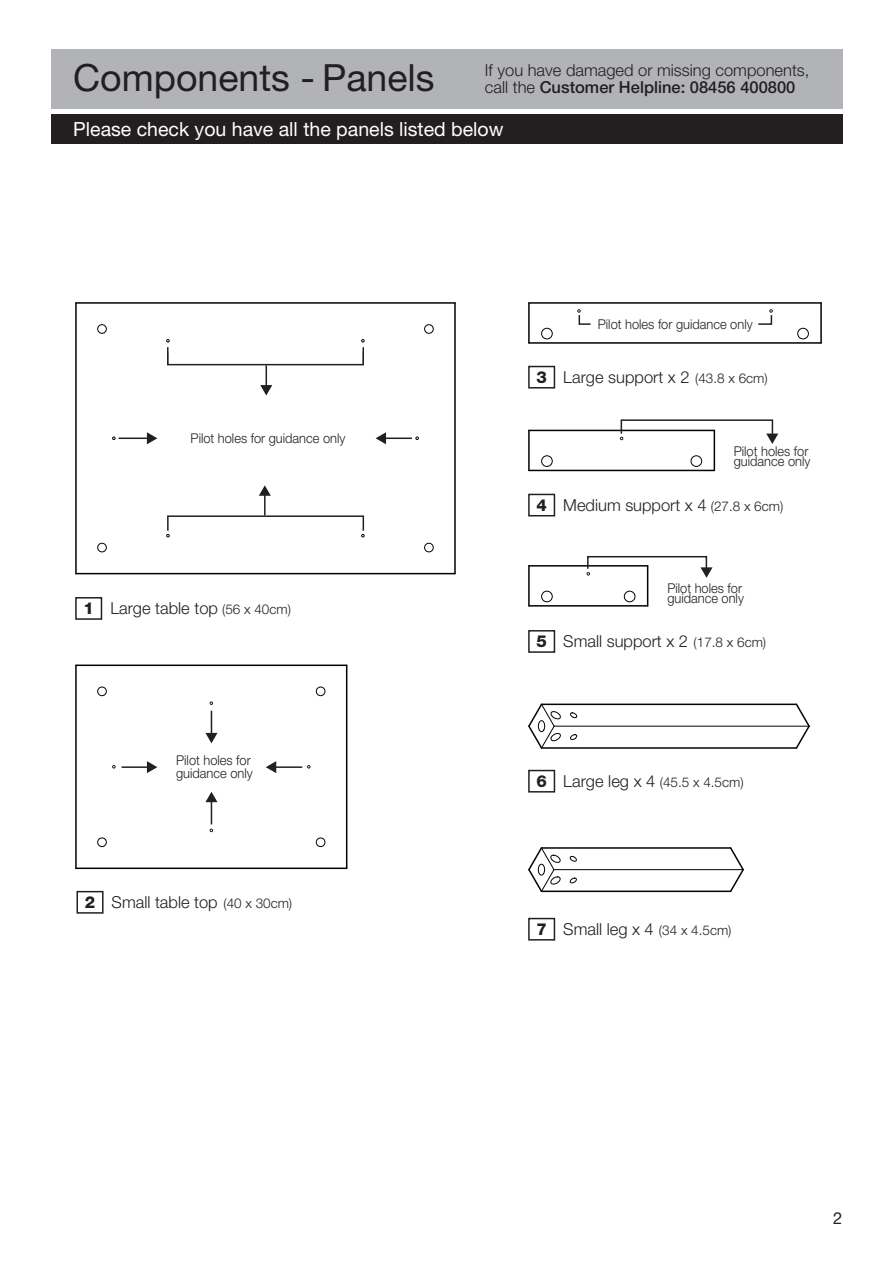
<style>
.page{position:relative;width:893px;height:1262px;background:#fff}
.page>*{position:absolute;margin:0;border:0;box-sizing:border-box;transform-origin:0 0}
.t1{font:37.5px "Helvetica Neue LT Std";color:#231f20}
.t2{font:19.5px "Helvetica Neue LT Std";color:#fff}
.t3{font:300 16.5px/16.5px "Helvetica Neue LT Std";color:#231f20}
.t4{font:16.5px "Helvetica Neue LT Std";color:#231f20}
.t5{font:300 13.5px/10.5px "Helvetica Neue LT Std";color:#231f20;scale:.95 1}
.t6{font:300 13.5px "Helvetica Neue LT Std";color:#231f20}
.s1{font-weight:500}
.s2{font-weight:800}
.s3{font-size:13.5px}
.s4{font-weight:800;font-size:16.5px}
.s5{font-size:16.5px}
</style>
<div class="page">
<div style="left:51px;top:115px;width:791px;height:29px;background:#231f20"></div>
<div style="left:51px;top:50px;width:791px;height:59px;background:#b2b3b7"></div>
<div style="left:75px;top:597px;width:27px;height:23px;border:2px solid #231f20"></div>
<div style="left:97px;top:324px;width:10px;height:10px;border:1px solid #030303;border-radius:50%"></div>
<div style="left:424px;top:324px;width:9px;height:10px;border:1px solid #030303;border-radius:50%"></div>
<div style="left:424px;top:543px;width:9px;height:9px;border:1px solid #030303;border-radius:50%"></div>
<div style="left:97px;top:543px;width:10px;height:9px;border:1px solid #030303;border-radius:50%"></div>
<hr style="left:76px;top:302px;width:379px;height:2px;background:#030303">
<hr style="left:454px;top:303px;width:1px;height:270px;background:#030303">
<hr style="left:554px;top:726px;width:255px;height:1px;background:#030303">
<hr style="left:541px;top:747px;width:255px;height:1px;background:#030303">
<svg style="left:570px;top:734px;width:7px;height:6px"></svg>
<hr style="left:541px;top:703px;width:255px;height:2px;background:#030303">
<svg style="left:794px;top:703px;width:16px;height:46px"></svg>
<svg style="left:528px;top:703px;width:33px;height:46px"></svg>
<svg style="left:570px;top:712px;width:7px;height:6px"></svg>
<hr style="left:554px;top:869px;width:189px;height:1px;background:#030303">
<hr style="left:541px;top:890px;width:189px;height:2px;background:#030303">
<svg style="left:569px;top:877px;width:8px;height:6px"></svg>
<hr style="left:541px;top:847px;width:189px;height:1px;background:#030303">
<svg style="left:728px;top:847px;width:16px;height:46px"></svg>
<svg style="left:528px;top:847px;width:33px;height:46px"></svg>
<svg style="left:569px;top:855px;width:8px;height:7px"></svg>
<div style="left:797px;top:328px;width:11px;height:11px;border:1px solid #030303;border-radius:50%"></div>
<div style="left:541px;top:328px;width:11px;height:11px;border:1px solid #030303;border-radius:50%"></div>
<hr style="left:529px;top:302px;width:292px;height:2px;background:#030303">
<hr style="left:820px;top:303px;width:1px;height:40px;background:#030303">
<div style="left:624px;top:591px;width:11px;height:11px;border:1px solid #030303;border-radius:50%"></div>
<div style="left:541px;top:591px;width:11px;height:11px;border:1px solid #030303;border-radius:50%"></div>
<hr style="left:529px;top:565px;width:118px;height:1px;background:#030303">
<hr style="left:647px;top:566px;width:1px;height:40px;background:#030303">
<div style="left:690px;top:455px;width:12px;height:12px;border:1px solid #030303;border-radius:50%"></div>
<div style="left:541px;top:455px;width:11px;height:12px;border:1px solid #030303;border-radius:50%"></div>
<hr style="left:529px;top:430px;width:185px;height:1px;background:#030303">
<hr style="left:713px;top:430px;width:2px;height:40px;background:#030303">
<div style="left:97px;top:686px;width:10px;height:10px;border:1px solid #030303;border-radius:50%"></div>
<div style="left:316px;top:686px;width:9px;height:10px;border:1px solid #030303;border-radius:50%"></div>
<div style="left:316px;top:837px;width:9px;height:10px;border:1px solid #030303;border-radius:50%"></div>
<div style="left:97px;top:837px;width:10px;height:10px;border:1px solid #030303;border-radius:50%"></div>
<hr style="left:76px;top:664px;width:271px;height:2px;background:#030303">
<hr style="left:346px;top:665px;width:1px;height:203px;background:#030303">
<hr style="left:76px;top:573px;width:379px;height:1px;background:#030303">
<hr style="left:75px;top:303px;width:2px;height:270px;background:#030303">
<hr style="left:529px;top:342px;width:292px;height:2px;background:#030303">
<hr style="left:528px;top:303px;width:1px;height:40px;background:#030303">
<hr style="left:529px;top:605px;width:118px;height:1px;background:#030303">
<hr style="left:528px;top:566px;width:1px;height:40px;background:#030303">
<hr style="left:529px;top:470px;width:185px;height:1px;background:#030303">
<hr style="left:528px;top:430px;width:1px;height:40px;background:#030303">
<hr style="left:76px;top:867px;width:271px;height:2px;background:#030303">
<hr style="left:75px;top:665px;width:2px;height:203px;background:#030303">
<div style="left:76px;top:891px;width:27px;height:22px;border:2px solid #231f20"></div>
<div style="left:528px;top:366px;width:27px;height:22px;border:2px solid #231f20"></div>
<div style="left:528px;top:494px;width:27px;height:22px;border:2px solid #231f20"></div>
<div style="left:528px;top:630px;width:27px;height:23px;border:2px solid #231f20"></div>
<div style="left:528px;top:769px;width:27px;height:23px;border:2px solid #231f20"></div>
<div style="left:528px;top:917px;width:27px;height:23px;border:2px solid #231f20"></div>
<svg style="left:112px;top:436px;width:3px;height:4px"></svg>
<hr style="left:167px;top:364px;width:197px;height:1px;background:#231f20">
<svg style="left:166px;top:339px;width:4px;height:25px"></svg>
<svg style="left:361px;top:339px;width:3px;height:25px"></svg>
<svg style="left:260px;top:385px;width:12px;height:10px"></svg>
<hr style="left:265px;top:365px;width:2px;height:27px;background:#231f20">
<hr style="left:167px;top:515px;width:197px;height:2px;background:#231f20">
<svg style="left:361px;top:517px;width:3px;height:20px"></svg>
<svg style="left:166px;top:517px;width:4px;height:20px"></svg>
<svg style="left:259px;top:485px;width:12px;height:30px"></svg>
<svg style="left:147px;top:432px;width:10px;height:12px"></svg>
<hr style="left:119px;top:437px;width:35px;height:2px;background:#231f20">
<svg style="left:147px;top:761px;width:10px;height:12px"></svg>
<hr style="left:122px;top:766px;width:32px;height:2px;background:#231f20">
<svg style="left:205px;top:733px;width:12px;height:10px"></svg>
<hr style="left:211px;top:710px;width:1px;height:30px;background:#231f20">
<svg style="left:266px;top:761px;width:10px;height:12px"></svg>
<hr style="left:269px;top:766px;width:33px;height:2px;background:#231f20">
<svg style="left:375px;top:432px;width:11px;height:12px"></svg>
<hr style="left:379px;top:437px;width:33px;height:2px;background:#231f20">
<svg style="left:415px;top:436px;width:4px;height:4px"></svg>
<svg style="left:210px;top:701px;width:3px;height:4px"></svg>
<svg style="left:205px;top:792px;width:12px;height:40px"></svg>
<svg style="left:577px;top:309px;width:14px;height:16px"></svg>
<svg style="left:758px;top:309px;width:14px;height:16px"></svg>
<svg style="left:620px;top:419px;width:158px;height:25px"></svg>
<svg style="left:586px;top:556px;width:126px;height:22px"></svg>
<h1 class="t1" style="left:73px;top:56px;width:363px">Components - Panels</h1>
<p class="t2" style="left:73px;top:117px;width:432px">Please check you have all the panels listed below</p>
<p class="t3" style="left:485px;top:62px;width:326px">If you have damaged or missing components, call the <span class="s1">Customer Helpline: 08456 400800</span></p>
<p class="t5" style="left:598px;top:319px;width:164px">Pilot holes for guidance only</p>
<p class="t5" style="left:191px;top:433px;width:164px">Pilot holes for guidance only</p>
<p class="t3" style="left:83px;top:599px;width:209px"><span class="s2">1</span> Large table top <span class="s3">(56 x 40cm)</span></p>
<p class="t5" style="left:176px;top:753px;width:82px;line-height:13.5px">Pilot holes for guidance only</p>
<p class="t3" style="left:85px;top:893px;width:209px"><span class="s2">2</span> Small table top <span class="s3">(40 x 30cm)</span></p>
<p class="t3" style="left:536px;top:368px;width:233px"><span class="s2">3</span> Large support x 2 <span class="s3">(43.8 x 6cm)</span></p>
<p class="t5" style="left:733px;top:445px;width:82px">Pilot holes for guidance only</p>
<p class="t3" style="left:536px;top:496px;width:248px"><span class="s2">4</span> Medium support x 4 <span class="s3">(27.8 x 6cm)</span></p>
<p class="t5" style="left:667px;top:582px;width:82px">Pilot holes for guidance only</p>
<p class="t3" style="left:536px;top:632px;width:231px"><span class="s2">5</span> Small support x 2 <span class="s3">(17.8 x 6cm)</span></p>
<p class="t6" style="left:536px;top:773px;width:209px"><span class="s4">6</span> <span class="s5">Large leg x 4</span> (45.5 x 4.5cm)</p>
<p class="t3" style="left:536px;top:920px;width:196px"><span class="s2">7</span> Small leg x 4 <span class="s3">(34 x 4.5cm)</span></p>
<p class="t4" style="left:833px;top:1208px;width:11px">2</p>
</div>
